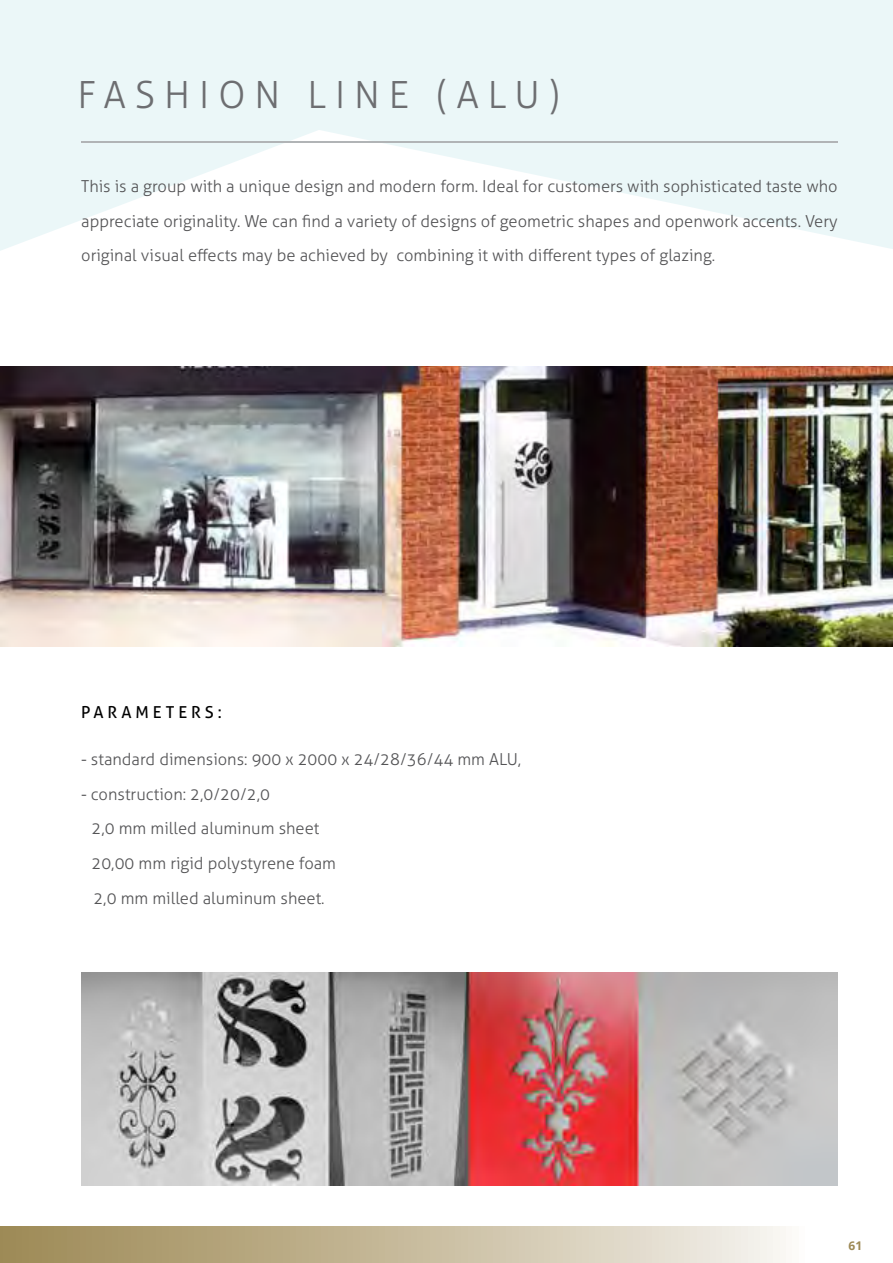
<style>
.page{position:relative;width:893px;height:1263px;background:#fff}
.page>*{position:absolute;margin:0;border:0;box-sizing:border-box;transform-origin:0 0}
.t1{font:300 37.5px "Aller";letter-spacing:.24em;color:#6d6e71}
.t2{font:300 16.5px/34.5px "Aller";color:#545456;text-align:justify}
.t3{font:16.5px "Aller";letter-spacing:.24em;color:#000}
.t4{font:700 12px "Open Sans";color:#9d8955}
</style>
<div class="page">
<svg style="left:0;top:0;width:893px;height:251px;fill:#ebf7f8"></svg>
<div style="left:0;top:1227px;width:811px;height:36px;background:linear-gradient(to right,#9a864f,#f7f5f1)"></div>
<img style="left:0;top:367px;width:893px;height:279px">
<img style="left:81px;top:972px;width:756px;height:213px">
<hr style="left:81px;top:141px;width:757px;height:1px;background:#b1b4b6">
<h1 class="t1" style="left:78px;top:72px;width:484px">FASHION LINE (ALU)</h1>
<p class="t2" style="left:81px;top:169px;width:758px">This is a group with a unique design and modern form. Ideal for customers with sophisticated taste who appreciate originality. We can find a variety of designs of geometric shapes and openwork accents. Very original visual effects may be achieved by combining it with different types of glazing.</p>
<p class="t3" style="left:81px;top:702px;width:142px">PARAMETERS:</p>
<p class="t2" style="left:81px;top:742px;width:442px">- standard dimensions: 900 x 2000 x 24/28/36/44 mm ALU,</p>
<p class="t2" style="left:92px;top:777px;width:246px;text-align:left;text-indent:-10px">- construction: 2,0/20/2,0<br>2,0 mm milled aluminum sheet<br>20,00 mm rigid polystyrene foam<br>2,0 mm milled aluminum sheet.</p>
<p class="t4" style="left:848px;top:1237px;width:15px">61</p>
</div>
